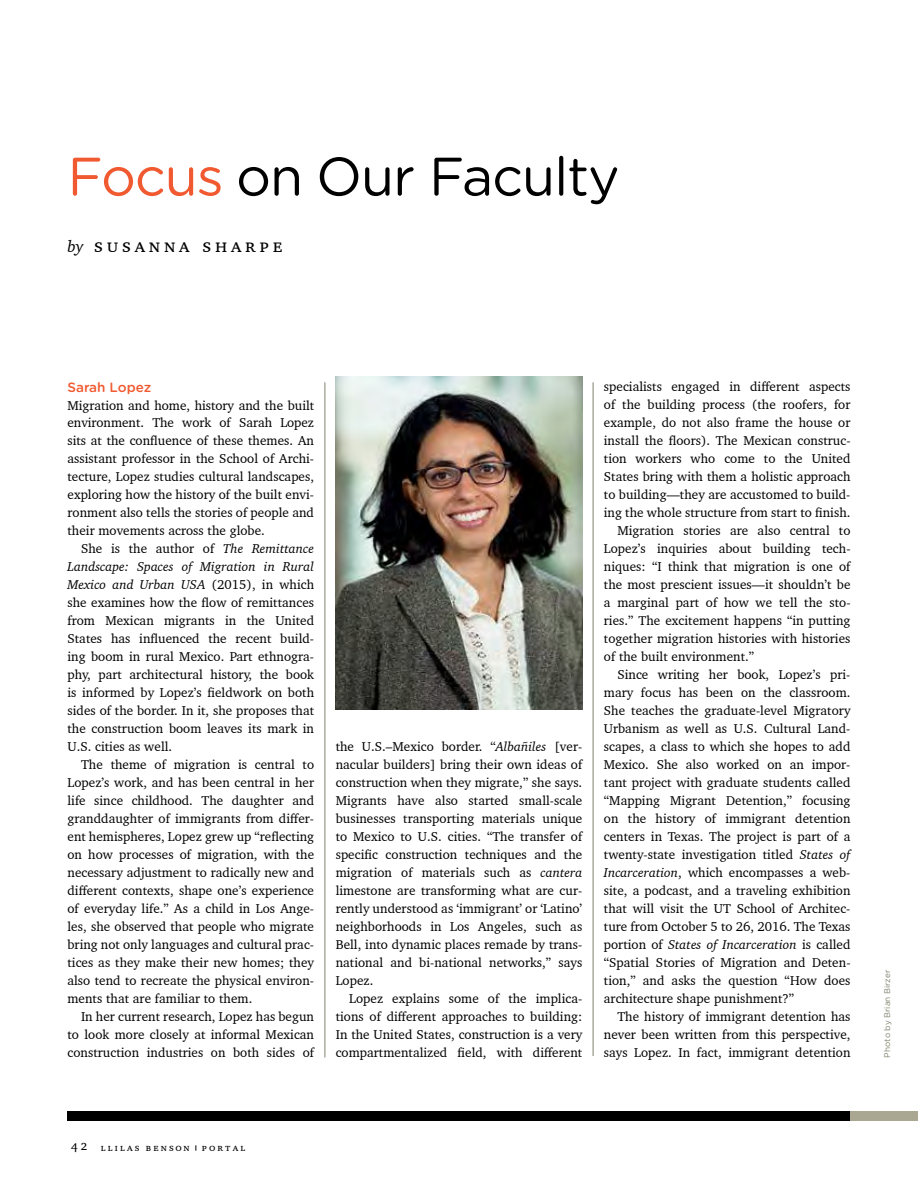
<style>
.page{position:relative;width:918px;height:1188px;background:#fff}
.page>*{position:absolute;margin:0;border:0;box-sizing:border-box;transform-origin:0 0}
.t1{font:54px "Gotham Rounded";letter-spacing:-.02em;color:#000}
.t2{font:19.5px "Charter BT Pro";color:#000}
.t3{font:500 13.5px "Gotham Rounded";color:#f15a31}
.t4{font:13.2px/18px "Charter BT Pro";letter-spacing:.005em;color:#000;text-align:justify}
.t5{font:italic 13.2px "Charter BT Pro";letter-spacing:.005em;color:#000}
.t6{font:10.5px "Charter BT Pro";letter-spacing:.225em;color:#000}
.t7{font:8.25px "Gotham Rounded";color:#82816f}
.s1{color:#f15a31}
.s2{font-style:italic;font-size:16.5px}
.s3{font-style:italic}
.s4{font-style:normal}
.s5{font-size:13.5px}
</style>
<div class="page">
<div style="left:67px;top:1112px;width:851px;height:9px;background:#000"></div>
<div style="left:851px;top:1112px;width:67px;height:9px;background:#a9a791"></div>
<img style="left:336px;top:376px;width:246px;height:333px">
<hr style="left:325px;top:382px;width:1px;height:676px;background:#82816f">
<hr style="left:593px;top:382px;width:1px;height:674px;background:#82816f">
<h1 class="t1" style="left:68px;top:144px;width:554px"><span class="s1">Focus</span> on Our Faculty</h1>
<h2 class="t2" style="left:68px;top:233px;width:216px"><span class="s2">by</span> susanna shar pe</h2>
<p class="t3" style="left:68px;top:379px;width:85px">Sarah Lopez</p>
<p class="t4" style="left:68px;top:396px;width:248px">Migration and home, history and the built environment. The work of Sarah Lopez sits at the confluence of these themes. An assistant professor in the School of Archi&shy;tecture, Lopez studies cultural landscapes, exploring how the history of the built envi&shy;ronment also tells the stories of people and their movements across the globe.</p>
<p class="t4" style="left:68px;top:540px;width:248px;text-indent:14px">She is the author of <span class="s3">The Remittance Landscape: Spaces of Migration in Rural Mexico and Urban USA</span> (2015), in which she examines how the flow of remittances from Mexican migrants in the United States has influenced the recent build&shy;ing boom in rural Mexico. Part ethnogra&shy;phy, part architectural history, the book is informed by Lopez’s fieldwork on both sides of the border. In it, she proposes that the construction boom leaves its mark in U.S. cities as well.</p>
<p class="t4" style="left:68px;top:756px;width:248px;text-indent:14px">The theme of migration is central to Lopez’s work, and has been central in her life since childhood. The daughter and granddaughter of immigrants from differ&shy;ent hemispheres, Lopez grew up “reflecting on how processes of migration, with the necessary adjustment to radically new and different contexts, shape one’s experience of everyday life.” As a child in Los Ange&shy;les, she observed that people who migrate bring not only languages and cultural prac&shy;tices as they make their new homes; they also tend to recreate the physical environ&shy;ments that are familiar to them.</p>
<p class="t4" style="left:68px;top:1008px;width:248px;text-indent:14px">In her current research, Lopez has begun to look more closely at informal Mexican construction industries on both sides of</p>
<p class="t4" style="left:336px;top:738px;width:248px">the U.S.–Mexico border. “<span class="s3">Albañiles</span> [ver&shy;nacular builders] bring their own ideas of construction when they migrate,” she says.<br>Migrants have also started small-scale businesses transporting materials unique to Mexico to U.S. cities. “The transfer of specific construction techniques and the migration of materials such as <span class="s3">cantera </span>limestone are transforming what are cur&shy;rently understood as ‘immigrant’ or ‘Latino’ neighborhoods in Los Angeles, such as Bell, into dynamic places remade by trans&shy;national and bi-national networks,” says Lopez.</p>
<p class="t4" style="left:336px;top:990px;width:248px;text-indent:14px">Lopez explains some of the implica&shy;tions of different approaches to building:<br>In the United States, construction is a very compartmentalized field, with different</p>
<p class="t4" style="left:604px;top:378px;width:248px">specialists engaged in different aspects</p>
<p class="t4" style="left:604px;top:396px;width:248px">of the building process (the roofers, for</p>
<p class="t4" style="left:604px;top:414px;width:248px">example, do not also frame the house or</p>
<p class="t4" style="left:604px;top:432px;width:248px">install the floors). The Mexican construc-</p>
<p class="t4" style="left:604px;top:450px;width:248px">tion workers who come to the United</p>
<p class="t4" style="left:604px;top:468px;width:248px">States bring with them a holistic approach</p>
<p class="t4" style="left:604px;top:486px;width:248px">to building—they are accustomed to build-</p>
<p class="t4" style="left:604px;top:504px;width:248px">ing the whole structure from start to finish.</p>
<p class="t4" style="left:617px;top:522px;width:235px">Migration stories are also central to</p>
<p class="t4" style="left:604px;top:540px;width:248px">Lopez’s inquiries about building tech-</p>
<p class="t4" style="left:604px;top:558px;width:248px">niques: “I think that migration is one of</p>
<p class="t4" style="left:604px;top:576px;width:248px">the most prescient issues—it shouldn’t be</p>
<p class="t4" style="left:604px;top:594px;width:248px">a marginal part of how we tell the sto-</p>
<p class="t4" style="left:604px;top:612px;width:248px">ries.” The excitement happens “in putting</p>
<p class="t4" style="left:604px;top:630px;width:248px">together migration histories with histories</p>
<p class="t4" style="left:604px;top:648px;width:152px">of the built environment.”</p>
<p class="t4" style="left:617px;top:666px;width:235px">Since writing her book, Lopez’s pri-</p>
<p class="t4" style="left:604px;top:684px;width:248px">mary focus has been on the classroom.</p>
<p class="t4" style="left:604px;top:702px;width:248px">She teaches the graduate-level Migratory</p>
<p class="t4" style="left:604px;top:720px;width:248px">Urbanism as well as U.S. Cultural Land-</p>
<p class="t4" style="left:604px;top:737px;width:248px">scapes, a class to which she hopes to add</p>
<p class="t4" style="left:604px;top:755px;width:248px">Mexico. She also worked on an impor-</p>
<p class="t4" style="left:604px;top:773px;width:248px">tant project with graduate students called</p>
<p class="t4" style="left:604px;top:791px;width:248px">“Mapping Migrant Detention,” focusing</p>
<p class="t4" style="left:604px;top:809px;width:248px">on the history of immigrant detention</p>
<p class="t4" style="left:604px;top:827px;width:248px">centers in Texas. The project is part of a</p>
<p class="t4" style="left:604px;top:845px;width:248px">twenty-state investigation titled <span class="s3">States of</span></p>
<p class="t4" style="left:604px;top:863px;width:248px"><span class="s3">Incarceration</span>, which encompasses a web-</p>
<p class="t4" style="left:604px;top:881px;width:248px">site, a podcast, and a traveling exhibition</p>
<p class="t4" style="left:604px;top:899px;width:248px">that will visit the UT School of Architec-</p>
<p class="t4" style="left:604px;top:917px;width:248px">ture from October 5 to 26, 2016. The Texas</p>
<p class="t5" style="left:604px;top:936px;width:248px"><span class="s4">portion of</span> States of Incarceration <span class="s4">is called</span></p>
<p class="t4" style="left:604px;top:953px;width:248px">“Spatial Stories of Migration and Deten-</p>
<p class="t4" style="left:604px;top:971px;width:248px">tion,” and asks the question “How does</p>
<p class="t4" style="left:604px;top:989px;width:192px">architecture shape punishment?”</p>
<p class="t4" style="left:617px;top:1007px;width:235px">The history of immigrant detention has</p>
<p class="t4" style="left:604px;top:1025px;width:248px">never been written from this perspective,</p>
<p class="t4" style="left:604px;top:1043px;width:248px">says Lopez. In fact, immigrant detention</p>
<p class="t7" style="left:882px;top:1058px;width:89px;rotate:-90deg">Photo by Brian Birzer</p>
<p class="t6" style="left:71px;top:1140px;width:176px"><span class="s5">42</span> llilas benson portal</p>
</div>
